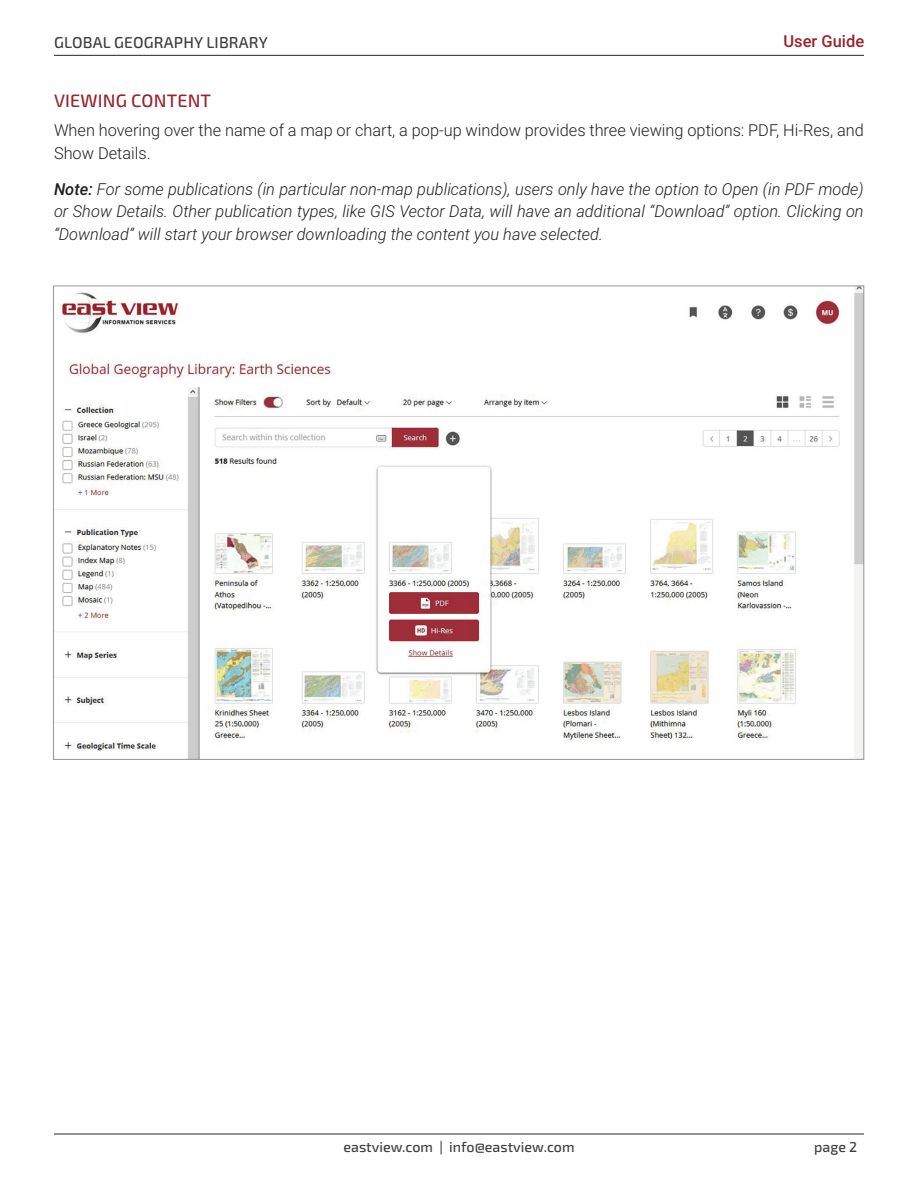
<style>
.page{position:relative;width:918px;height:1188px;background:#fff}
.page>*{position:absolute;margin:0;border:0;box-sizing:border-box;transform-origin:0 0}
.t1{font:500 18px "Exo 2.0";letter-spacing:.01em;color:#98232b}
.t2{font:italic 300 16.5px/22.5px "Roboto";color:#231f20;text-align:justify}
.t3{font:300 16.5px/22.5px "Roboto";color:#231f20}
.t4{font:500 16.5px "Roboto";color:#98232b}
.t5{font:500 15.75px "Exo 2.0";letter-spacing:.01em;color:#3e3e3f}
.t6{font:500 14.25px "Exo 2.0";color:#3e3e3f}
.s1{font-weight:500}
</style>
<div class="page">
<hr style="left:54px;top:55px;width:810px;height:1px;background:#3e3e3f">
<hr style="left:54px;top:1133px;width:810px;height:2px;background:#3e3e3f">
<img style="left:55px;top:288px;width:807px;height:470px">
<p class="t5" style="left:54px;top:33px;width:215px">GLOBAL GEOGRAPHY LIBRARY</p>
<p class="t4" style="left:784px;top:30px;width:82px">User Guide</p>
<p class="t1" style="left:54px;top:90px;width:159px">VIEWING CONTENT</p>
<p class="t3" style="left:54px;top:119px;width:811px">When hovering over the name of a map or chart, a pop-up window provides three viewing options: PDF, Hi-Res, and<br>Show Details.</p>
<p class="t2" style="left:54px;top:177px;width:811px"><span class="s1">Note:</span> For some publications (in particular non-map publications), users only have the option to Open (in PDF mode) or Show Details. Other publication types, like GIS Vector Data, will have an additional “Download” option. Clicking on “Download” will start your browser downloading the content you have selected.</p>
<p class="t6" style="left:344px;top:1139px;width:232px">eastview.com | info@eastview.com</p>
<p class="t6" style="left:814px;top:1139px;width:44px">page 2</p>
</div>
